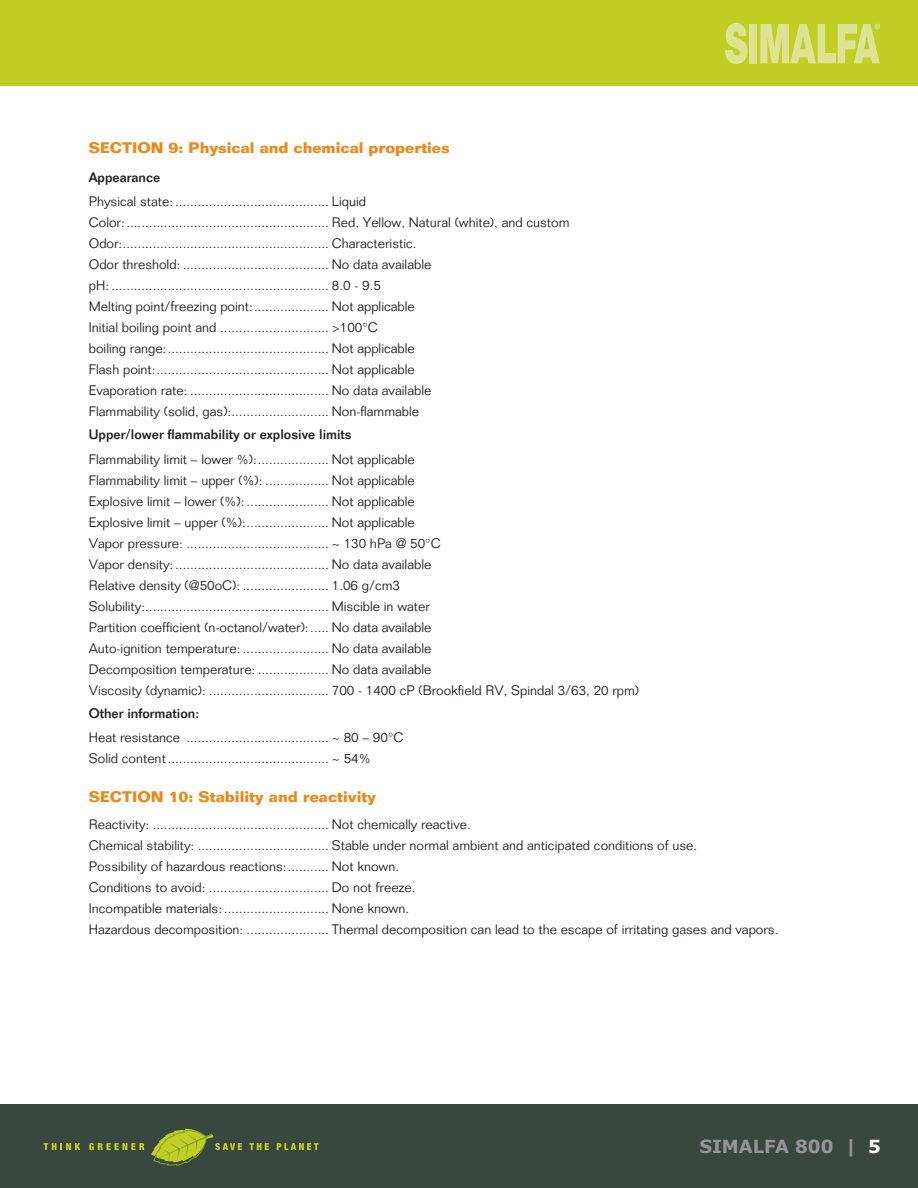
<style>
.page{position:relative;width:918px;height:1188px;background:#fff}
.page>*{position:absolute;margin:0;border:0;box-sizing:border-box;transform-origin:0 0}
.t1{font:700 18px "Verdana";letter-spacing:-.005em;color:#939598}
.t2{font:700 15px "Folio Std";color:#e88a1c}
.t3{font:300 13.5px/21px "Folio Std";color:#231f20}
.t4{font:500 13.5px "Folio Std";color:#231f20}
.s1{color:#fff}
</style>
<div class="page">
<div style="left:0;top:1105px;width:918px;height:83px;background:#3a473f"></div>
<div style="left:0;top:1px;width:918px;height:85px;background:#c1ce23"></div>
<svg style="left:725px;top:23px;width:22px;height:41px"></svg>
<div style="left:750px;top:24px;width:7px;height:39px;background:#dee394"></div>
<svg style="left:760px;top:24px;width:120px;height:39px"></svg>
<svg style="left:44px;top:1143px;width:36px;height:7px"></svg>
<svg style="left:89px;top:1143px;width:55px;height:7px"></svg>
<svg style="left:151px;top:1129px;width:91px;height:37px"></svg>
<svg style="left:249px;top:1143px;width:20px;height:7px"></svg>
<svg style="left:277px;top:1143px;width:41px;height:7px"></svg>
<p class="t2" style="left:89px;top:139px;width:362px">SECTION 9: Physical and chemical properties</p>
<p class="t4" style="left:89px;top:169px;width:73px">Appearance</p>
<p class="t3" style="left:89px;top:191px;width:482px">Physical state: ......................................... Liquid Color:...................................................... Red, Yellow, Natural (white), and custom Odor:....................................................... Characteristic.<br>Odor threshold: ....................................... No data available<br>pH: .......................................................... 8.0 - 9.5<br>Melting point/freezing point:.................... Not applicable<br>Initial boiling point and ............................. &gt;100°C<br>boiling range:........................................... Not applicable<br>Flash point:.............................................. Not applicable<br>Evaporation rate: ..................................... No data available<br>Flammability (solid, gas):.......................... Non-flammable</p>
<p class="t4" style="left:89px;top:427px;width:264px">Upper/lower flammability or explosive limits</p>
<p class="t3" style="left:89px;top:448px;width:552px">Flammability limit – lower %):................... Not applicable<br>Flammability limit – upper (%): ................. Not applicable<br>Explosive limit – lower (%): ...................... Not applicable<br>Explosive limit – upper (%):...................... Not applicable<br>Vapor pressure: ...................................... ~ 130 hPa @ 50°C<br>Vapor density:......................................... No data available<br>Relative density (@50oC): ....................... 1.06 g/cm3<br>Solubility:................................................. Miscible in water<br>Partition coefficient (n-octanol/water):..... No data available<br>Auto-ignition temperature: ....................... No data available<br>Decomposition temperature: ................... No data available<br>Viscosity (dynamic): ................................ 700 - 1400 cP (Brookfield RV, Spindal 3/63, 20 rpm)</p>
<p class="t4" style="left:89px;top:705px;width:112px">Other information:</p>
<p class="t3" style="left:89px;top:727px;width:316px">Heat resistance ...................................... ~ 80 – 90°C<br>Solid content........................................... ~ 54%</p>
<p class="t2" style="left:89px;top:788px;width:289px">SECTION 10: Stability and reactivity</p>
<p class="t3" style="left:89px;top:813px;width:691px">Reactivity: ............................................... Not chemically reactive.<br>Chemical stability: ................................... Stable under normal ambient and anticipated conditions of use.<br>Possibility of hazardous reactions:........... Not known.<br>Conditions to avoid: ................................ Do not freeze.<br>Incompatible materials:............................ None known.<br>Hazardous decomposition: ...................... Thermal decomposition can lead to the escape of irritating gases and vapors.</p>
<h1 class="t1" style="left:699px;top:1134px;width:183px">SIMALFA 800 | <span class="s1">5</span></h1>
</div>
